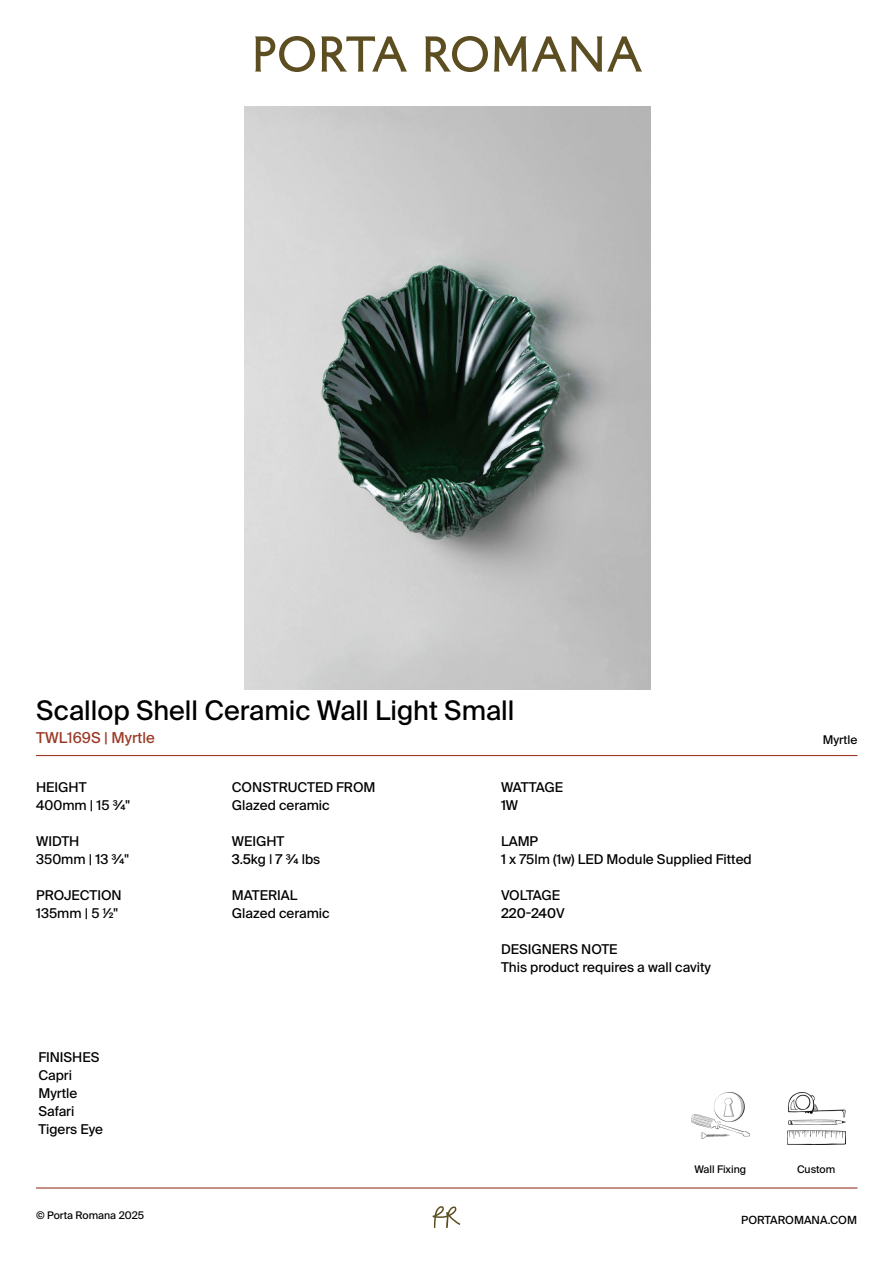
<style>
.page{position:relative;width:893px;height:1263px;background:#fff}
.page>*{position:absolute;margin:0;border:0;box-sizing:border-box;transform-origin:0 0}
.t1{font:27px "Suisse Intl";color:#000}
.t2{font:15px "Suisse Intl";color:#993823}
.t3{font:13.5px/18px "Suisse Intl";color:#000}
.t4{font:13.5px/18px "Suisse Intl";letter-spacing:-.025em;color:#000}
.t5{font:12px "Suisse Intl";color:#000}
.t6{font:11.25px "Suisse Intl";color:#000}
.t7{font:10.5px "Suisse Intl";color:#000}
</style>
<div class="page">
<hr style="left:36px;top:755px;width:821px;height:1px;background:#993823">
<svg style="left:255px;top:36px;width:60px;height:36px"></svg>
<svg style="left:321px;top:36px;width:86px;height:36px"></svg>
<svg style="left:425px;top:36px;width:63px;height:36px"></svg>
<svg style="left:494px;top:36px;width:148px;height:36px"></svg>
<svg style="left:433px;top:1206px;width:27px;height:22px"></svg>
<hr style="left:36px;top:1187px;width:821px;height:1px;background:#993823">
<img style="left:244px;top:106px;width:407px;height:584px">
<img style="left:787px;top:1093px;width:58px;height:51px">
<img style="left:691px;top:1093px;width:58px;height:45px">
<h1 class="t1" style="left:36px;top:695px;width:480px">Scallop Shell Ceramic Wall Light Small</h1>
<p class="t2" style="left:36px;top:729px;width:120px">TWL169S | Myrtle</p>
<p class="t5" style="left:823px;top:733px;width:36px">Myrtle</p>
<p class="t3" style="left:36px;top:778px;width:95px">HEIGHT<br>400mm | 15 3/4"</p>
<p class="t3" style="left:36px;top:832px;width:94px">WIDTH<br>350mm | 13 ¾"</p>
<p class="t3" style="left:36px;top:886px;width:87px">PROJECTION<br>135mm | 5 1/2"</p>
<p class="t3" style="left:38px;top:1048px;width:66px">FINISHES<br>Capri<br>Myrtle<br>Safari<br>Tigers Eye</p>
<p class="t7" style="left:36px;top:1209px;width:110px">© Porta Romana 2025</p>
<p class="t3" style="left:232px;top:778px;width:145px">CONSTRUCTED FROM<br>Glazed ceramic</p>
<p class="t3" style="left:232px;top:832px;width:90px">WEIGHT<br>3.5kg | 7 3/4 lbs</p>
<p class="t3" style="left:232px;top:886px;width:99px">MATERIAL<br>Glazed ceramic</p>
<p class="t4" style="left:501px;top:778px;width:64px">WATTAGE<br>1W</p>
<p class="t3" style="left:501px;top:832px;width:252px">LAMP<br>1 x 75lm (1w) LED Module Supplied Fitted</p>
<p class="t4" style="left:501px;top:886px;width:65px">VOLTAGE<br>220-240V</p>
<p class="t3" style="left:501px;top:940px;width:212px">DESIGNERS NOTE<br>This product requires a wall cavity</p>
<p class="t7" style="left:694px;top:1163px;width:53px">Wall Fixing</p>
<p class="t7" style="left:797px;top:1163px;width:40px">Custom</p>
<p class="t6" style="left:741px;top:1213px;width:117px">PORTAROMANA.COM</p>
</div>
